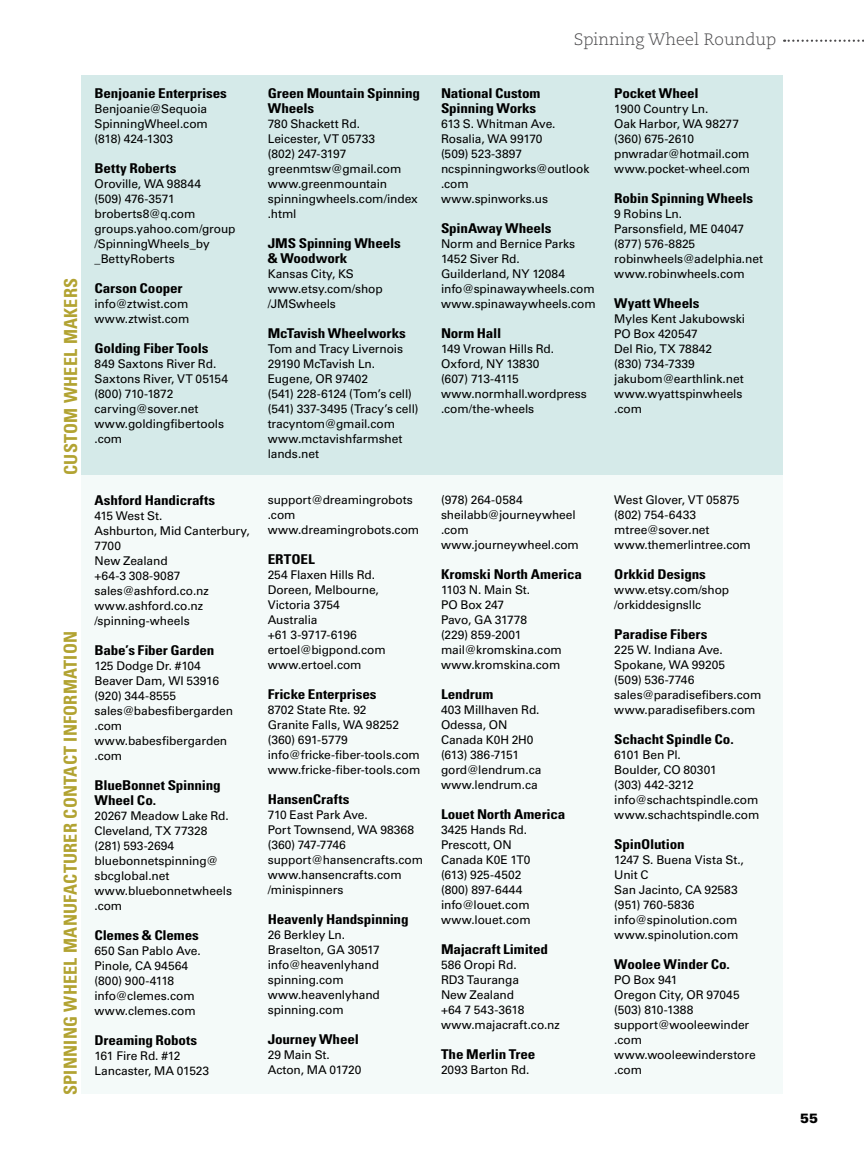
<style>
.page{position:relative;width:864px;height:1168px;background:#fff}
.page>*{position:absolute;margin:0;border:0;box-sizing:border-box;transform-origin:0 0}
.t1{font:700 condensed 18px "Univers LT Std";letter-spacing:.015em;color:#b2a332}
.t2{font:300 16.5px "Caecilia LT Std";color:#4c4b4d}
.t3{font:700 condensed 13.5px/15px "Univers LT Std";letter-spacing:-.01em;color:#000;scale:1.12 1}
.t4{font:900 13.5px "Univers LT Std";color:#000}
.t5{font:12px/15px "Univers LT Std";letter-spacing:-.005em;color:#000}
</style>
<div class="page">
<svg style="left:784px;top:40px;width:80px;height:2px"></svg>
<div style="left:81px;top:475px;width:702px;height:618px;background:#f4faf9"></div>
<div style="left:81px;top:75px;width:702px;height:400px;background:#d5eae9"></div>
<h1 class="t1" style="left:60px;top:475px;width:198px;rotate:-90deg">CUSTOM WHEEL MAKERS</h1>
<h1 class="t1" style="left:59px;top:1095px;width:465px;rotate:-90deg">SPINNING WHEEL MANUFACTURER CONTACT INFORMATION</h1>
<p class="t3" style="left:94px;top:86px;width:120px">Benjoanie Enterprises</p>
<p class="t5" style="left:94px;top:102px;width:115px;text-align:justify">Benjoanie@Sequoia SpinningWheel.com (818) 424-1303</p>
<p class="t3" style="left:94px;top:161px;width:75px">Betty Roberts</p>
<p class="t5" style="left:94px;top:177px;width:143px">Oroville, WA 98844<br>(509) 476-3571 broberts8@q.com groups.yahoo.com/group /SpinningWheels_by _BettyRoberts</p>
<p class="t3" style="left:94px;top:281px;width:80px">Carson Cooper</p>
<p class="t5" style="left:94px;top:297px;width:96px">info@ztwist.com www.ztwist.com</p>
<p class="t3" style="left:94px;top:341px;width:103px">Golding Fiber Tools</p>
<p class="t5" style="left:94px;top:357px;width:135px">849 Saxtons River Rd.<br>Saxtons River, VT 05154 (800) 710-1872 carving@sover.net www.goldingfibertools .com</p>
<p class="t3" style="left:94px;top:493px;width:109px">Ashford Handicrafts</p>
<p class="t5" style="left:94px;top:508px;width:157px">415 West St.<br>Ashburton, Mid Canterbury,<br>7700<br>New Zealand<br>+64-3 308-9087 sales@ashford.co.nz www.ashford.co.nz /spinning-wheels</p>
<p class="t3" style="left:94px;top:643px;width:108px">Babe’s Fiber Garden</p>
<p class="t5" style="left:94px;top:658px;width:140px">125 Dodge Dr. #104<br>Beaver Dam, WI 53916 (920) 344-8555 sales@babesfibergarden .com www.babesfibergarden .com</p>
<p class="t3" style="left:94px;top:778px;width:114px">BlueBonnet Spinning<br>Wheel Co.</p>
<p class="t5" style="left:94px;top:808px;width:139px">20267 Meadow Lake Rd.<br>Cleveland, TX 77328 (281) 593-2694 bluebonnetspinning@ sbcglobal.net www.bluebonnetwheels .com</p>
<p class="t3" style="left:94px;top:928px;width:95px">Clemes &amp; Clemes</p>
<p class="t5" style="left:94px;top:943px;width:108px">650 San Pablo Ave.<br>Pinole, CA 94564 (800) 900-4118 info@clemes.com www.clemes.com</p>
<p class="t3" style="left:94px;top:1033px;width:93px">Dreaming Robots</p>
<p class="t5" style="left:94px;top:1048px;width:116px">161 Fire Rd. #12<br>Lancaster, MA 01523</p>
<p class="t3" style="left:268px;top:86px;width:138px">Green Mountain Spinning<br>Wheels</p>
<p class="t5" style="left:268px;top:117px;width:152px">780 Shackett Rd.<br>Leicester, VT 05733<br>(802) 247-3197 greenmtsw@gmail.com www.greenmountain spinningwheels.com/index .html</p>
<p class="t3" style="left:268px;top:236px;width:120px">JMS Spinning Wheels &amp; Woodwork</p>
<p class="t5" style="left:268px;top:267px;width:116px">Kansas City, KS www.etsy.com/shop /JMSwheels</p>
<p class="t3" style="left:268px;top:326px;width:125px">McTavish Wheelworks</p>
<p class="t5" style="left:268px;top:342px;width:152px">Tom and Tracy Livernois<br>29190 McTavish Ln.<br>Eugene, OR 97402<br>(541) 228-6124 (Tom’s cell) (541) 337-3495 (Tracy’s cell) tracyntom@gmail.com www.mctavishfarmshet lands.net</p>
<p class="t5" style="left:268px;top:492px;width:153px">support@dreamingrobots .com www.dreamingrobots.com</p>
<p class="t3" style="left:268px;top:551px;width:44px">ERTOEL</p>
<p class="t5" style="left:268px;top:567px;width:120px">254 Flaxen Hills Rd.<br>Doreen, Melbourne,<br>Victoria 3754<br>Australia<br>+61 3-9717-6196 ertoel@bigpond.com www.ertoel.com</p>
<p class="t3" style="left:268px;top:686px;width:99px">Fricke Enterprises</p>
<p class="t5" style="left:268px;top:702px;width:154px">8702 State Rte. 92<br>Granite Falls, WA 98252 (360) 691-5779 info@fricke-fiber-tools.com www.fricke-fiber-tools.com</p>
<p class="t3" style="left:268px;top:791px;width:74px">HansenCrafts</p>
<p class="t5" style="left:268px;top:807px;width:157px">710 East Park Ave.<br>Port Townsend, WA 98368 (360) 747-7746 support@hansencrafts.com www.hansencrafts.com /minispinners</p>
<p class="t3" style="left:268px;top:911px;width:127px">Heavenly Handspinning</p>
<p class="t5" style="left:268px;top:927px;width:114px">26 Berkley Ln.<br>Braselton, GA 30517 info@heavenlyhand spinning.com www.heavenlyhand spinning.com</p>
<p class="t3" style="left:268px;top:1031px;width:83px">Journey Wheel</p>
<p class="t5" style="left:268px;top:1047px;width:95px">29 Main St.<br>Acton, MA 01720</p>
<h2 class="t2" style="left:574px;top:30px;width:204px">Spinning Wheel Roundup</h2>
<p class="t3" style="left:441px;top:86px;width:90px">National Custom<br>Spinning Works</p>
<p class="t5" style="left:441px;top:117px;width:150px">613 S. Whitman Ave.<br>Rosalia, WA 99170<br>(509) 523-3897 ncspinningworks@outlook .com<br>www.spinworks.us</p>
<p class="t3" style="left:441px;top:221px;width:100px">SpinAway Wheels</p>
<p class="t5" style="left:441px;top:237px;width:156px">Norm and Bernice Parks<br>1452 Siver Rd.<br>Guilderland, NY 12084 info@spinawaywheels.com www.spinawaywheels.com</p>
<p class="t3" style="left:441px;top:326px;width:55px">Norm Hall</p>
<p class="t5" style="left:441px;top:342px;width:147px">149 Vrowan Hills Rd.<br>Oxford, NY 13830<br>(607) 713-4115 www.normhall.wordpress .com/the-wheels</p>
<p class="t3" style="left:614px;top:86px;width:77px">Pocket Wheel</p>
<p class="t5" style="left:614px;top:102px;width:138px">1900 Country Ln.<br>Oak Harbor, WA 98277 (360) 675-2610 pnwradar@hotmail.com www.pocket-wheel.com</p>
<p class="t3" style="left:614px;top:191px;width:126px">Robin Spinning Wheels</p>
<p class="t5" style="left:614px;top:207px;width:150px">9 Robins Ln.<br>Parsonsfield, ME 04047 (877) 576-8825 robinwheels@adelphia.net www.robinwheels.com</p>
<p class="t3" style="left:614px;top:296px;width:78px">Wyatt Wheels</p>
<p class="t5" style="left:614px;top:312px;width:132px">Myles Kent Jakubowski<br>PO Box 420547<br>Del Rio, TX 78842<br>(830) 734-7339 jakubom@earthlink.net www.wyattspinwheels .com</p>
<p class="t5" style="left:441px;top:492px;width:139px">(978) 264-0584 sheilabb@journeywheel .com www.journeywheel.com</p>
<p class="t3" style="left:441px;top:566px;width:128px">Kromski North America</p>
<p class="t5" style="left:441px;top:582px;width:122px">1103 N. Main St.<br>PO Box 247<br>Pavo, GA 31778<br>(229) 859-2001 mail@kromskina.com www.kromskina.com</p>
<p class="t3" style="left:441px;top:686px;width:48px">Lendrum</p>
<p class="t5" style="left:441px;top:702px;width:102px">403 Millhaven Rd.<br>Odessa, ON<br>Canada K0H 2H0 (613) 386-7151 gord@lendrum.ca www.lendrum.ca</p>
<p class="t3" style="left:441px;top:806px;width:113px">Louet North America</p>
<p class="t5" style="left:441px;top:822px;width:91px">3425 Hands Rd.<br>Prescott, ON<br>Canada K0E 1T0 (613) 925-4502 (800) 897-6444 info@louet.com www.louet.com</p>
<p class="t3" style="left:441px;top:941px;width:97px">Majacraft Limited</p>
<p class="t5" style="left:441px;top:957px;width:120px">586 Oropi Rd.<br>RD3 Tauranga<br>New Zealand<br>+64 7 543-3618 www.majacraft.co.nz</p>
<p class="t3" style="left:441px;top:1046px;width:86px">The Merlin Tree</p>
<p class="t5" style="left:441px;top:1062px;width:90px">2093 Barton Rd.</p>
<p class="t5" style="left:614px;top:492px;width:138px">West Glover, VT 05875 (802) 754-6433 mtree@sover.net www.themerlintree.com</p>
<p class="t3" style="left:614px;top:566px;width:83px">Orkkid Designs</p>
<p class="t5" style="left:614px;top:582px;width:116px">www.etsy.com/shop /orkiddesignsllc</p>
<p class="t3" style="left:614px;top:626px;width:85px">Paradise Fibers</p>
<p class="t5" style="left:614px;top:642px;width:149px">225 W. Indiana Ave.<br>Spokane, WA 99205<br>(509) 536-7746 sales@paradisefibers.com www.paradisefibers.com</p>
<p class="t3" style="left:614px;top:731px;width:108px">Schacht Spindle Co.</p>
<p class="t5" style="left:614px;top:747px;width:147px">6101 Ben Pl.<br>Boulder, CO 80301<br>(303) 442-3212 info@schachtspindle.com www.schachtspindle.com</p>
<p class="t3" style="left:614px;top:836px;width:64px">SpinOlution</p>
<p class="t5" style="left:614px;top:852px;width:131px">1247 S. Buena Vista St.,<br>Unit C<br>San Jacinto, CA 92583 (951) 760-5836 info@spinolution.com www.spinolution.com</p>
<p class="t3" style="left:614px;top:956px;width:105px">Woolee Winder Co.</p>
<p class="t5" style="left:614px;top:972px;width:143px">PO Box 941<br>Oregon City, OR 97045 (503) 810-1388 support@wooleewinder .com www.wooleewinderstore .com</p>
<p class="t4" style="left:800px;top:1110px;width:20px">55</p>
</div>
